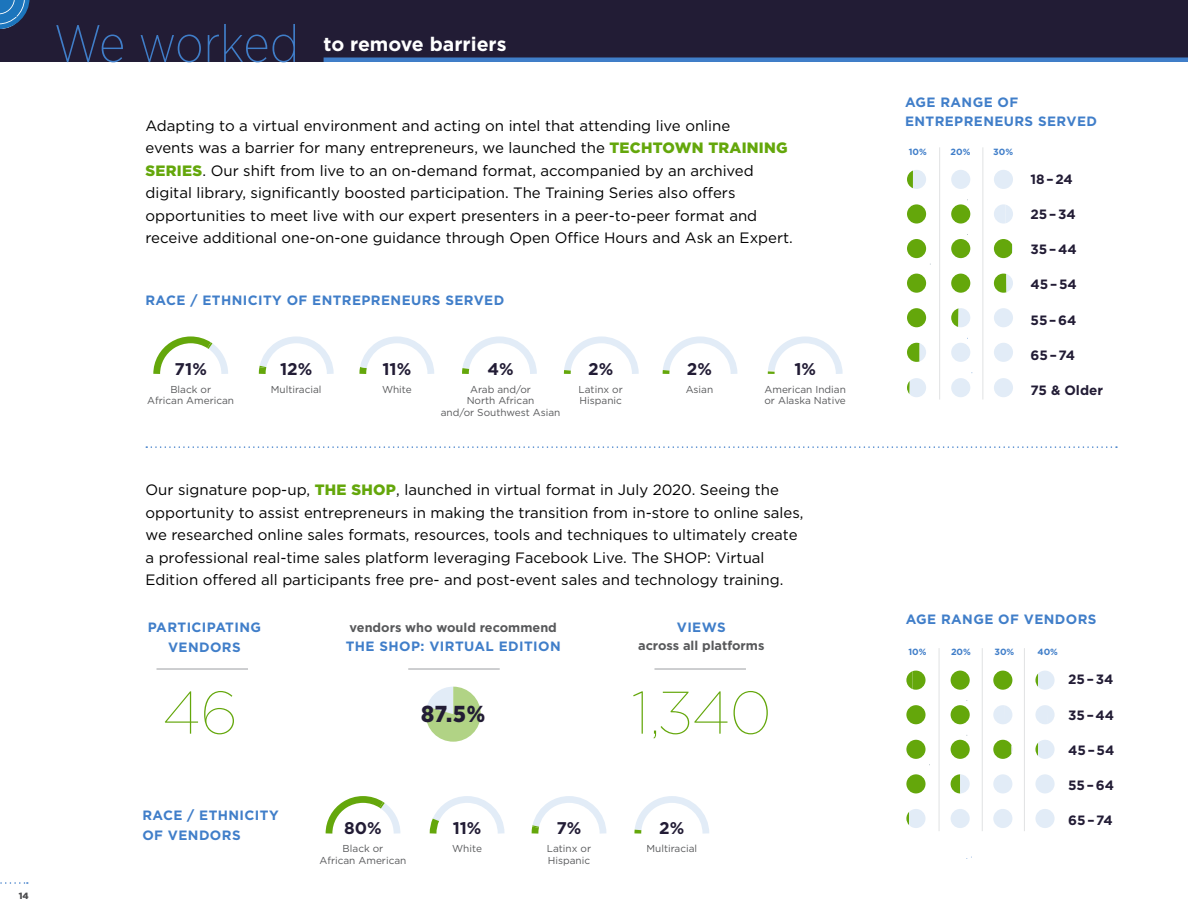
<style>
.page{position:relative;width:1188px;height:918px;background:#fff}
.page>*{position:absolute;margin:0;border:0;box-sizing:border-box;transform-origin:0 0}
.t1{font:100 60px "Gotham";color:#64a70b}
.t2{font:200 52.5px "Gotham Narrow";letter-spacing:-.01em;color:#407ec9}
.t3{font:900 23.1px "Gotham Narrow";color:#221c35}
.t4{font:700 19.5px "Gotham";color:#fff}
.t5{font:700 16.95px "Gotham";color:#221c35}
.t6{font:15px/22.5px "Gotham";color:#000}
.t7{font:700 13.5px/19.5px "Gotham";letter-spacing:.03em;color:#407ec9}
.t8{font:700 13.5px "Gotham";color:#221c35}
.t9{font:700 12.75px "Gotham";color:#58595b}
.t10{font:10.05px/11.7px "Gotham";color:#58595b;text-align:center}
.t11{font:700 9px "Gotham";color:#407ec9}
.t12{font:900 9px "Gotham";color:#4d4d4f}
.s1{font-weight:900;color:#64a70b}
</style>
<div class="page">
<svg style="left:0;top:882px;width:28px;height:2px"></svg>
<svg style="left:426px;top:687px;width:55px;height:55px"></svg>
<div style="left:0;top:0;width:1188px;height:62px;background:#221c35"></div>
<div style="left:324px;top:57px;width:864px;height:5px;background:#407ec9"></div>
<div style="left:907px;top:204px;width:19px;height:20px;background:#64a70b;border-radius:50%"></div>
<div style="left:907px;top:239px;width:19px;height:19px;background:#64a70b;border-radius:50%"></div>
<div style="left:907px;top:274px;width:19px;height:19px;background:#64a70b;border-radius:50%"></div>
<div style="left:907px;top:308px;width:19px;height:19px;background:#64a70b;border-radius:50%"></div>
<div style="left:951px;top:170px;width:19px;height:19px;background:#e2ecf7;border-radius:50%"></div>
<div style="left:951px;top:204px;width:19px;height:20px;background:#64a70b;border-radius:50%"></div>
<div style="left:951px;top:239px;width:19px;height:19px;background:#64a70b;border-radius:50%"></div>
<div style="left:951px;top:274px;width:19px;height:19px;background:#64a70b;border-radius:50%"></div>
<div style="left:951px;top:343px;width:19px;height:19px;background:#e2ecf7;border-radius:50%"></div>
<div style="left:951px;top:378px;width:19px;height:19px;background:#e2ecf7;border-radius:50%"></div>
<div style="left:994px;top:170px;width:19px;height:19px;background:#e2ecf7;border-radius:50%"></div>
<div style="left:994px;top:308px;width:19px;height:19px;background:#e2ecf7;border-radius:50%"></div>
<div style="left:994px;top:343px;width:19px;height:19px;background:#e2ecf7;border-radius:50%"></div>
<div style="left:994px;top:378px;width:19px;height:19px;background:#e2ecf7;border-radius:50%"></div>
<svg style="left:994px;top:204px;width:19px;height:20px"></svg>
<svg style="left:994px;top:239px;width:19px;height:19px"></svg>
<svg style="left:907px;top:378px;width:19px;height:19px"></svg>
<hr style="left:983px;top:147px;width:1px;height:253px;background:#e1e2e3">
<hr style="left:939px;top:147px;width:1px;height:253px;background:#e1e2e3">
<svg style="left:325px;top:796px;width:76px;height:38px"></svg>
<svg style="left:531px;top:796px;width:76px;height:38px"></svg>
<svg style="left:429px;top:796px;width:76px;height:38px"></svg>
<svg style="left:153px;top:336px;width:75px;height:38px"></svg>
<svg style="left:258px;top:336px;width:76px;height:38px"></svg>
<svg style="left:359px;top:336px;width:75px;height:38px"></svg>
<svg style="left:462px;top:336px;width:75px;height:38px"></svg>
<svg style="left:563px;top:336px;width:76px;height:38px"></svg>
<svg style="left:662px;top:336px;width:76px;height:38px"></svg>
<svg style="left:767px;top:336px;width:76px;height:38px"></svg>
<hr style="left:157px;top:669px;width:91px;height:1px;background:#9d9fa2">
<hr style="left:408px;top:669px;width:92px;height:1px;background:#9d9fa2">
<hr style="left:654px;top:669px;width:92px;height:1px;background:#9d9fa2">
<svg style="left:907px;top:170px;width:19px;height:19px"></svg>
<svg style="left:994px;top:274px;width:19px;height:19px"></svg>
<svg style="left:951px;top:308px;width:19px;height:19px"></svg>
<svg style="left:907px;top:343px;width:19px;height:19px"></svg>
<div style="left:906px;top:705px;width:20px;height:19px;background:#64a70b;border-radius:50%"></div>
<div style="left:906px;top:740px;width:20px;height:19px;background:#64a70b;border-radius:50%"></div>
<div style="left:906px;top:774px;width:20px;height:19px;background:#64a70b;border-radius:50%"></div>
<div style="left:951px;top:671px;width:19px;height:19px;background:#64a70b;border-radius:50%"></div>
<div style="left:951px;top:705px;width:19px;height:19px;background:#64a70b;border-radius:50%"></div>
<div style="left:951px;top:740px;width:19px;height:19px;background:#64a70b;border-radius:50%"></div>
<div style="left:993px;top:671px;width:19px;height:19px;background:#64a70b;border-radius:50%"></div>
<div style="left:993px;top:809px;width:19px;height:19px;background:#e2ecf7;border-radius:50%"></div>
<div style="left:951px;top:809px;width:19px;height:19px;background:#e2ecf7;border-radius:50%"></div>
<div style="left:993px;top:774px;width:19px;height:19px;background:#e2ecf7;border-radius:50%"></div>
<div style="left:1035px;top:809px;width:20px;height:19px;background:#e2ecf7;border-radius:50%"></div>
<div style="left:1035px;top:774px;width:20px;height:19px;background:#e2ecf7;border-radius:50%"></div>
<svg style="left:993px;top:705px;width:19px;height:19px"></svg>
<svg style="left:1035px;top:705px;width:20px;height:19px"></svg>
<svg style="left:993px;top:740px;width:19px;height:19px"></svg>
<svg style="left:906px;top:809px;width:20px;height:19px"></svg>
<hr style="left:982px;top:648px;width:1px;height:183px;background:#e1e2e3">
<hr style="left:1024px;top:648px;width:1px;height:183px;background:#e1e2e3">
<hr style="left:939px;top:648px;width:1px;height:183px;background:#e1e2e3">
<svg style="left:906px;top:671px;width:20px;height:19px"></svg>
<svg style="left:1035px;top:671px;width:20px;height:19px"></svg>
<svg style="left:1035px;top:740px;width:20px;height:19px"></svg>
<svg style="left:951px;top:774px;width:19px;height:19px"></svg>
<svg style="left:146px;top:446px;width:971px;height:2px"></svg>
<svg style="left:0;top:0;width:30px;height:29px"></svg>
<svg style="left:634px;top:796px;width:75px;height:38px"></svg>
<h2 class="t2" style="left:54px;top:12px;width:247px">We worked</h2>
<h3 class="t4" style="left:324px;top:31px;width:185px">to remove barriers</h3>
<p class="t6" style="left:146px;top:114px;width:649px">Adapting to a virtual environment and acting on intel that attending live online<br>events was a barrier for many entrepreneurs, we launched the <span class="s1">TECHTOWN TRAINING SERIES</span>. Our shift from live to an on-demand format, accompanied by an archived digital library, significantly boosted participation. The Training Series also offers opportunities to meet live with our expert presenters in a peer-to-peer format and receive additional one-on-one guidance through Open Office Hours and Ask an Expert.</p>
<p class="t7" style="left:146px;top:291px;width:360px">RACE / ETHNICITY OF ENTREPRENEURS SERVED</p>
<p class="t5" style="left:175px;top:358px;width:34px">71%</p>
<p class="t10" style="left:147px;top:383px;width:88px">Black or<br>African American</p>
<p class="t5" style="left:280px;top:358px;width:34px">12%</p>
<p class="t10" style="left:271px;top:383px;width:52px">Multiracial</p>
<p class="t5" style="left:382px;top:358px;width:30px">11%</p>
<p class="t10" style="left:382px;top:383px;width:31px">White</p>
<p class="t5" style="left:487px;top:358px;width:28px">4%</p>
<p class="t10" style="left:441px;top:383px;width:121px">Arab and/or<br>North African<br>and/or Southwest Asian</p>
<p class="t5" style="left:588px;top:358px;width:27px">2%</p>
<p class="t10" style="left:579px;top:383px;width:46px;text-align:left">Latinx or<br>Hispanic</p>
<p class="t5" style="left:687px;top:358px;width:27px">2%</p>
<p class="t10" style="left:686px;top:383px;width:29px">Asian</p>
<p class="t5" style="left:794px;top:358px;width:23px">1%</p>
<p class="t10" style="left:765px;top:383px;width:83px;text-align:left">American Indian or Alaska Native</p>
<p class="t6" style="left:146px;top:478px;width:659px">Our signature pop-up, <span class="s1">THE SHOP</span>, launched in virtual format in July 2020. Seeing the opportunity to assist entrepreneurs in making the transition from in-store to online sales, we researched online sales formats, resources, tools and techniques to ultimately create a professional real-time sales platform leveraging Facebook Live. The SHOP: Virtual Edition offered all participants free pre- and post-event sales and technology training.</p>
<p class="t9" style="left:350px;top:619px;width:209px">vendors who would recommend</p>
<p class="t7" style="left:346px;top:637px;width:216px">THE SHOP: VIRTUAL EDITION</p>
<p class="t7" style="left:148px;top:618px;width:115px;text-align:center">PARTICIPATING<br>VENDORS</p>
<p class="t7" style="left:677px;top:618px;width:50px">VIEWS</p>
<p class="t9" style="left:638px;top:637px;width:128px">across all platforms</p>
<h1 class="t1" style="left:163px;top:676px;width:76px">46</h1>
<h1 class="t1" style="left:631px;top:676px;width:142px">1,340</h1>
<h3 class="t3" style="left:421px;top:698px;width:66px">87.5%</h3>
<p class="t12" style="left:19px;top:890px;width:11px">14</p>
<p class="t7" style="left:142px;top:806px;width:138px">RACE / ETHNICITY<br>OF VENDORS</p>
<p class="t5" style="left:344px;top:817px;width:39px">80%</p>
<p class="t10" style="left:320px;top:843px;width:88px">Black or<br>African American</p>
<p class="t5" style="left:453px;top:817px;width:30px">11%</p>
<p class="t10" style="left:452px;top:843px;width:31px">White</p>
<p class="t5" style="left:556px;top:817px;width:27px">7%</p>
<p class="t10" style="left:547px;top:843px;width:46px;text-align:left">Latinx or<br>Hispanic</p>
<p class="t5" style="left:659px;top:817px;width:27px">2%</p>
<p class="t10" style="left:647px;top:843px;width:52px">Multiracial</p>
<p class="t7" style="left:905px;top:92px;width:194px">AGE RANGE OF<br>ENTREPRENEURS SERVED</p>
<p class="t11" style="left:909px;top:145px;width:20px">10%</p>
<p class="t11" style="left:951px;top:145px;width:21px">20%</p>
<p class="t11" style="left:993px;top:145px;width:21px">30%</p>
<p class="t8" style="left:1030px;top:170px;width:44px">18 – 24</p>
<p class="t8" style="left:1030px;top:205px;width:47px">25 – 34</p>
<p class="t8" style="left:1030px;top:240px;width:48px">35 – 44</p>
<p class="t8" style="left:1030px;top:276px;width:48px">45 – 54</p>
<p class="t8" style="left:1030px;top:311px;width:47px">55 – 64</p>
<p class="t8" style="left:1030px;top:346px;width:46px">65 – 74</p>
<p class="t8" style="left:1030px;top:381px;width:74px">75 &amp; Older</p>
<p class="t7" style="left:906px;top:610px;width:192px">AGE RANGE OF VENDORS</p>
<p class="t11" style="left:909px;top:646px;width:20px">10%</p>
<p class="t11" style="left:951px;top:646px;width:21px">20%</p>
<p class="t11" style="left:994px;top:646px;width:21px">30%</p>
<p class="t11" style="left:1038px;top:646px;width:22px">40%</p>
<p class="t8" style="left:1068px;top:671px;width:47px">25 – 34</p>
<p class="t8" style="left:1068px;top:706px;width:48px">35 – 44</p>
<p class="t8" style="left:1068px;top:741px;width:48px">45 – 54</p>
<p class="t8" style="left:1068px;top:776px;width:47px">55 – 64</p>
<p class="t8" style="left:1068px;top:812px;width:46px">65 – 74</p>
</div>
